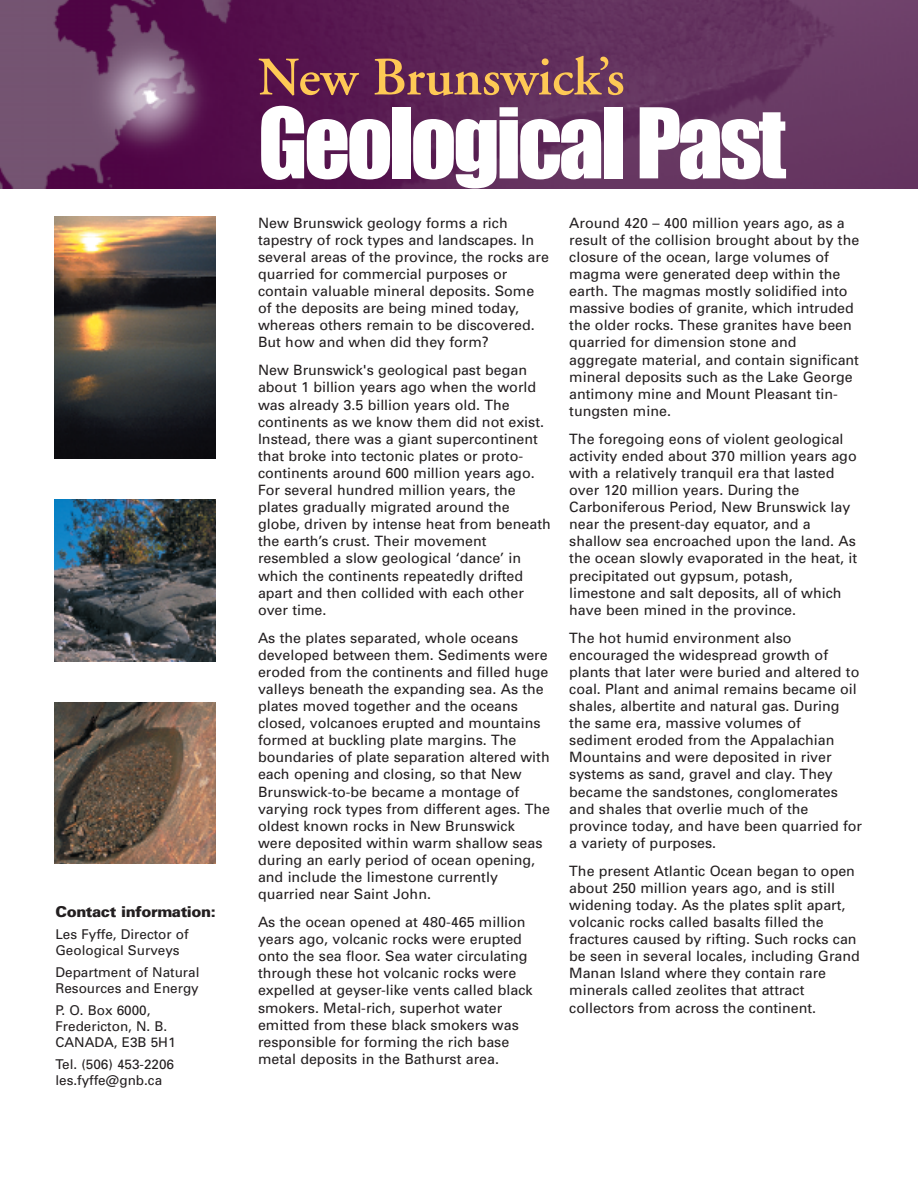
<style>
.page{position:relative;width:918px;height:1188px;background:#fff}
.page>*{position:absolute;margin:0;border:0;box-sizing:border-box;transform-origin:0 0}
.t1{font:90px "Impact";letter-spacing:-.04em;color:#fff}
.t2{font:600 54px "Adobe Garamond";color:#fec955}
.t3{font:900 15px "Univers";letter-spacing:-.025em;color:#231f20}
.t4{font:14.25px/17.1px "Univers";color:#231f20}
.t5{font:13.5px/16.2px "Univers";color:#231f20}
</style>
<div class="page">
<img style="left:0;top:0;width:918px;height:189px">
<img style="left:54px;top:216px;width:162px;height:243px">
<img style="left:54px;top:500px;width:162px;height:162px">
<img style="left:54px;top:702px;width:162px;height:162px">
<p class="t3" style="left:55px;top:906px;width:162px">Contact information:</p>
<p class="t5" style="left:55px;top:927px;width:135px">Les Fyffe, Director of<br>Geological Surveys</p>
<p class="t5" style="left:55px;top:965px;width:146px">Department of Natural<br>Resources and Energy</p>
<p class="t5" style="left:55px;top:1003px;width:122px">P. O. Box 6000,<br>Fredericton, N. B.<br>CANADA, E3B 5H1</p>
<p class="t5" style="left:55px;top:1057px;width:120px">Tel. (506) 453-2206 les.fyffe@gnb.ca</p>
<h2 class="t2" style="left:258px;top:56px;width:368px">New Brunswick’s</h2>
<h1 class="t1" style="left:258px;top:114px;width:530px">Geological Past</h1>
<p class="t4" style="left:258px;top:215px;width:292px">New Brunswick geology forms a rich tapestry of rock types and landscapes. In several areas of the province, the rocks are quarried for commercial purposes or contain valuable mineral deposits. Some of the deposits are being mined today, whereas others remain to be discovered.<br>But how and when did they form?</p>
<p class="t4" style="left:258px;top:363px;width:294px">New Brunswick's geological past began about 1 billion years ago when the world was already 3.5 billion years old. The continents as we know them did not exist.<br>Instead, there was a giant supercontinent that broke into tectonic plates or proto&shy;continents around 600 million years ago.<br>For several hundred million years, the plates gradually migrated around the globe, driven by intense heat from beneath the earth’s crust. Their movement resembled a slow geological ‘dance’ in which the continents repeatedly drifted apart and then collided with each other over time.</p>
<p class="t4" style="left:258px;top:630px;width:294px">As the plates separated, whole oceans developed between them. Sediments were eroded from the continents and filled huge valleys beneath the expanding sea. As the plates moved together and the oceans closed, volcanoes erupted and mountains formed at buckling plate margins. The boundaries of plate separation altered with each opening and closing, so that New Brunswick-to-be became a montage of varying rock types from different ages. The oldest known rocks in New Brunswick were deposited within warm shallow seas during an early period of ocean opening, and include the limestone currently quarried near Saint John.</p>
<p class="t4" style="left:258px;top:915px;width:276px">As the ocean opened at 480-465 million years ago, volcanic rocks were erupted onto the sea floor. Sea water circulating through these hot volcanic rocks were expelled at geyser-like vents called black smokers. Metal-rich, superhot water emitted from these black smokers was responsible for forming the rich base metal deposits in the Bathurst area.</p>
<p class="t4" style="left:569px;top:215px;width:292px">Around 420 – 400 million years ago, as a result of the collision brought about by the closure of the ocean, large volumes of magma were generated deep within the earth. The magmas mostly solidified into massive bodies of granite, which intruded the older rocks. These granites have been quarried for dimension stone and aggregate material, and contain significant mineral deposits such as the Lake George antimony mine and Mount Pleasant tin&shy;tungsten mine.</p>
<p class="t4" style="left:569px;top:431px;width:289px">The foregoing eons of violent geological activity ended about 370 million years ago with a relatively tranquil era that lasted over 120 million years. During the Carboniferous Period, New Brunswick lay near the present-day equator, and a shallow sea encroached upon the land. As the ocean slowly evaporated in the heat, it precipitated out gypsum, potash, limestone and salt deposits, all of which have been mined in the province.</p>
<p class="t4" style="left:569px;top:630px;width:294px">The hot humid environment also encouraged the widespread growth of plants that later were buried and altered to coal. Plant and animal remains became oil shales, albertite and natural gas. During the same era, massive volumes of sediment eroded from the Appalachian Mountains and were deposited in river systems as sand, gravel and clay. They became the sandstones, conglomerates and shales that overlie much of the province today, and have been quarried for a variety of purposes.</p>
<p class="t4" style="left:569px;top:863px;width:292px">The present Atlantic Ocean began to open about 250 million years ago, and is still widening today. As the plates split apart, volcanic rocks called basalts filled the fractures caused by rifting. Such rocks can be seen in several locales, including Grand Manan Island where they contain rare minerals called zeolites that attract collectors from across the continent.</p>
</div>
